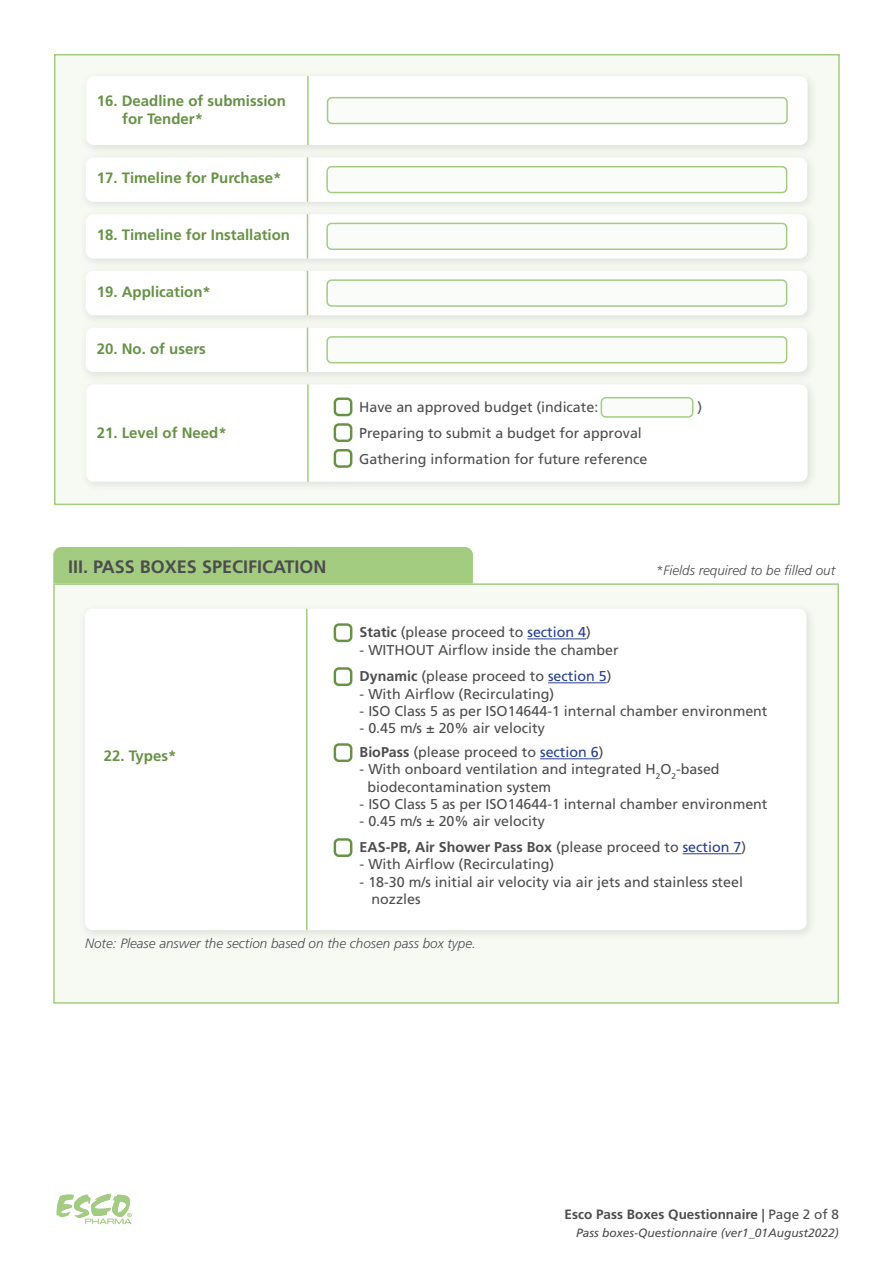
<style>
.page{position:relative;width:893px;height:1263px;background:#fff}
.page>*{position:absolute;margin:0;border:0;box-sizing:border-box;transform-origin:0 0}
.SECTION_TITLE_FINAL{font:700 18px "Frutiger LT Std";color:#4d4d4f}
.t1{font:700 15px/18px "Frutiger LT Std";color:#679246}
.t2{font:14.25px/17.1px "Frutiger LT Std";color:#4d4d4f}
.t3{font:700 14.25px "Frutiger LT Std";color:#4d4d4f}
.ASTERISK{font:italic 300 13.5px "Frutiger LT Std";color:#4d4d4f}
.t4{font:700 13.5px "Frutiger LT Std";color:#4d4c4f}
.t5{font:italic 12px "Frutiger LT Std";color:#4d4c4f}
.s1{font-weight:700}
.s2{color:#253f8e}
.s3{font-weight:400}
.s4{font-weight:400;color:#253f8e}
</style>
<div class="page">
<svg style="left:57px;top:1194px;width:74px;height:30px"></svg>
<div style="left:54px;top:54px;width:786px;height:451px;background:#f6faf3;border:2px solid #a3cc81"></div>
<div style="left:80px;top:70px;width:737px;height:86px;background:#f0f3ed"></div>
<div style="left:86px;top:76px;width:721px;height:69px;background:#fff;border-radius:8px"></div>
<hr style="left:307px;top:76px;width:2px;height:69px;background:#a3cc81">
<div style="left:328px;top:98px;width:459px;height:25px;background:#f9fcf8;border-radius:4px"></div>
<div style="left:327px;top:97px;width:461px;height:27px;border:2px solid #a3cc81;border-radius:4px"></div>
<div style="left:79px;top:208px;width:738px;height:61px;background:#eff3ec"></div>
<div style="left:86px;top:214px;width:721px;height:44px;background:#fff;border-radius:8px"></div>
<hr style="left:307px;top:214px;width:1px;height:44px;background:#a3cc81">
<div style="left:327px;top:223px;width:460px;height:26px;background:#f9fcf8;border-radius:4px"></div>
<div style="left:326px;top:223px;width:461px;height:27px;border:2px solid #a3cc81;border-radius:4px"></div>
<div style="left:79px;top:265px;width:738px;height:61px;background:#f1f4ee"></div>
<div style="left:86px;top:271px;width:721px;height:44px;background:#fff;border-radius:8px"></div>
<hr style="left:307px;top:271px;width:1px;height:44px;background:#a3cc81">
<div style="left:327px;top:280px;width:460px;height:26px;background:#f9fcf8;border-radius:4px"></div>
<div style="left:326px;top:279px;width:461px;height:28px;border:2px solid #a3cc81;border-radius:4px"></div>
<div style="left:79px;top:322px;width:738px;height:61px;background:#eff3ec"></div>
<div style="left:86px;top:328px;width:721px;height:44px;background:#fff;border-radius:8px"></div>
<hr style="left:307px;top:328px;width:1px;height:44px;background:#a3cc81">
<div style="left:327px;top:337px;width:460px;height:26px;background:#f9fcf8;border-radius:4px"></div>
<div style="left:326px;top:336px;width:461px;height:27px;border:2px solid #a3cc81;border-radius:4px"></div>
<div style="left:79px;top:152px;width:738px;height:61px;background:#4d4d4f;opacity:.15"></div>
<div style="left:86px;top:157px;width:721px;height:45px;background:#fff;border-radius:8px"></div>
<hr style="left:307px;top:157px;width:1px;height:45px;background:#a3cc81">
<div style="left:327px;top:167px;width:460px;height:26px;background:#f9fcf8;border-radius:4px"></div>
<div style="left:326px;top:166px;width:461px;height:27px;border:2px solid #a3cc81;border-radius:4px"></div>
<div style="left:80px;top:378px;width:737px;height:114px;background:#4d4d4f;opacity:.15"></div>
<div style="left:86px;top:384px;width:721px;height:98px;background:#fff;border-radius:8px"></div>
<hr style="left:307px;top:384px;width:2px;height:98px;background:#a3cc81">
<div style="left:334px;top:397px;width:18px;height:19px;border:2px solid #679246;border-radius:4px"></div>
<div style="left:334px;top:449px;width:18px;height:19px;border:2px solid #679246;border-radius:4px"></div>
<div style="left:334px;top:423px;width:18px;height:19px;border:2px solid #679246;border-radius:4px"></div>
<div style="left:601px;top:398px;width:92px;height:19px;background:#f9fcf8;border-radius:4px"></div>
<div style="left:601px;top:397px;width:92px;height:21px;border:2px solid #a3cc81;border-radius:4px"></div>
<div style="left:53px;top:547px;width:420px;height:36px;background:#a3cc81"></div>
<div style="left:53px;top:583px;width:786px;height:421px;background:#f6faf3;border:2px solid #a3cc81"></div>
<div style="left:79px;top:603px;width:737px;height:338px;background:#f1f5ee"></div>
<div style="left:85px;top:609px;width:721px;height:321px;background:#fff;border-radius:8px"></div>
<hr style="left:527px;top:638px;width:59px;height:1px;background:#253f8e">
<hr style="left:548px;top:682px;width:59px;height:1px;background:#253f8e">
<hr style="left:540px;top:758px;width:59px;height:1px;background:#253f8e">
<hr style="left:683px;top:853px;width:58px;height:1px;background:#253f8e">
<hr style="left:306px;top:609px;width:2px;height:321px;background:#a3cc81">
<div style="left:334px;top:623px;width:18px;height:19px;border:2px solid #679246;border-radius:4px"></div>
<div style="left:334px;top:667px;width:18px;height:19px;border:2px solid #679246;border-radius:4px"></div>
<div style="left:334px;top:743px;width:18px;height:19px;border:2px solid #679246;border-radius:4px"></div>
<div style="left:334px;top:838px;width:18px;height:19px;border:2px solid #679246;border-radius:4px"></div>
<p class="t1" style="left:122px;top:92px;width:165px;text-indent:-26px">16. Deadline of submission for Tender*</p>
<p class="t1" style="left:97px;top:169px;width:186px">17. Timeline for Purchase*</p>
<p class="t1" style="left:97px;top:226px;width:195px">18. Timeline for Installation</p>
<p class="t1" style="left:97px;top:283px;width:116px">19. Application*</p>
<p class="t1" style="left:97px;top:339px;width:111px">20. No. of users</p>
<p class="t1" style="left:97px;top:424px;width:132px">21. Level of Need*</p>
<p class="t2" style="left:359px;top:399px;width:241px">Have an approved budget (indicate:</p>
<p class="t2" style="left:697px;top:399px;width:6px">)</p>
<p class="t2" style="left:359px;top:451px;width:290px">Gathering information for future reference</p>
<p class="t2" style="left:359px;top:424px;width:284px">Preparing to submit a budget for approval</p>
<p class="SECTION_TITLE_FINAL" style="left:68px;top:556px;width:260px">III. PASS BOXES SPECIFICATION</p>
<p class="ASTERISK" style="left:656px;top:563px;width:181px">*Fields required to be filled out</p>
<p class="t1" style="left:104px;top:747px;width:74px">22. Types*</p>
<p class="t2" style="left:360px;top:624px;width:233px"><span class="s1">Static</span> (please proceed to <span class="s2">section 4</span>)</p>
<p class="t2" style="left:360px;top:641px;width:260px">- WITHOUT Airflow inside the chamber</p>
<p class="t2" style="left:360px;top:668px;width:253px"><span class="s1">Dynamic</span> (please proceed to <span class="s2">section 5</span>)</p>
<p class="t2" style="left:360px;top:685px;width:196px">- With Airflow (Recirculating)</p>
<p class="t2" style="left:360px;top:702px;width:409px">- ISO Class 5 as per ISO14644-1 internal chamber environment</p>
<p class="t2" style="left:360px;top:719px;width:187px">- 0.45 m/s ± 20% air velocity</p>
<p class="t2" style="left:360px;top:744px;width:245px"><span class="s1">BioPass</span> (please proceed to <span class="s2">section 6</span>)</p>
<p class="t2" style="left:360px;top:761px;width:362px">- With onboard ventilation and integrated H<sub>2</sub>O<sub>2</sub>-based</p>
<p class="t2" style="left:368px;top:778px;width:185px">biodecontamination system</p>
<p class="t2" style="left:360px;top:795px;width:409px">- ISO Class 5 as per ISO14644-1 internal chamber environment</p>
<p class="t2" style="left:360px;top:812px;width:187px">- 0.45 m/s ± 20% air velocity</p>
<p class="t3" style="left:360px;top:839px;width:388px">EAS-PB, Air Shower Pass Box <span class="s3">(please proceed to</span> <span class="s4">section 7</span><span class="s3">)</span></p>
<p class="t2" style="left:360px;top:856px;width:196px">- With Airflow (Recirculating)</p>
<p class="t2" style="left:371px;top:873px;width:373px;text-indent:-12px">- 18-30 m/s initial air velocity via air jets and stainless steel nozzles</p>
<p class="ASTERISK" style="left:85px;top:936px;width:392px">Note: Please answer the section based on the chosen pass box type.</p>
<p class="t4" style="left:565px;top:1206px;width:276px">Esco Pass Boxes Questionnaire | <span class="s3">Page 2 of 8</span></p>
<p class="t5" style="left:576px;top:1226px;width:264px">Pass boxes-Questionnaire (ver1_01August2022)</p>
</div>
